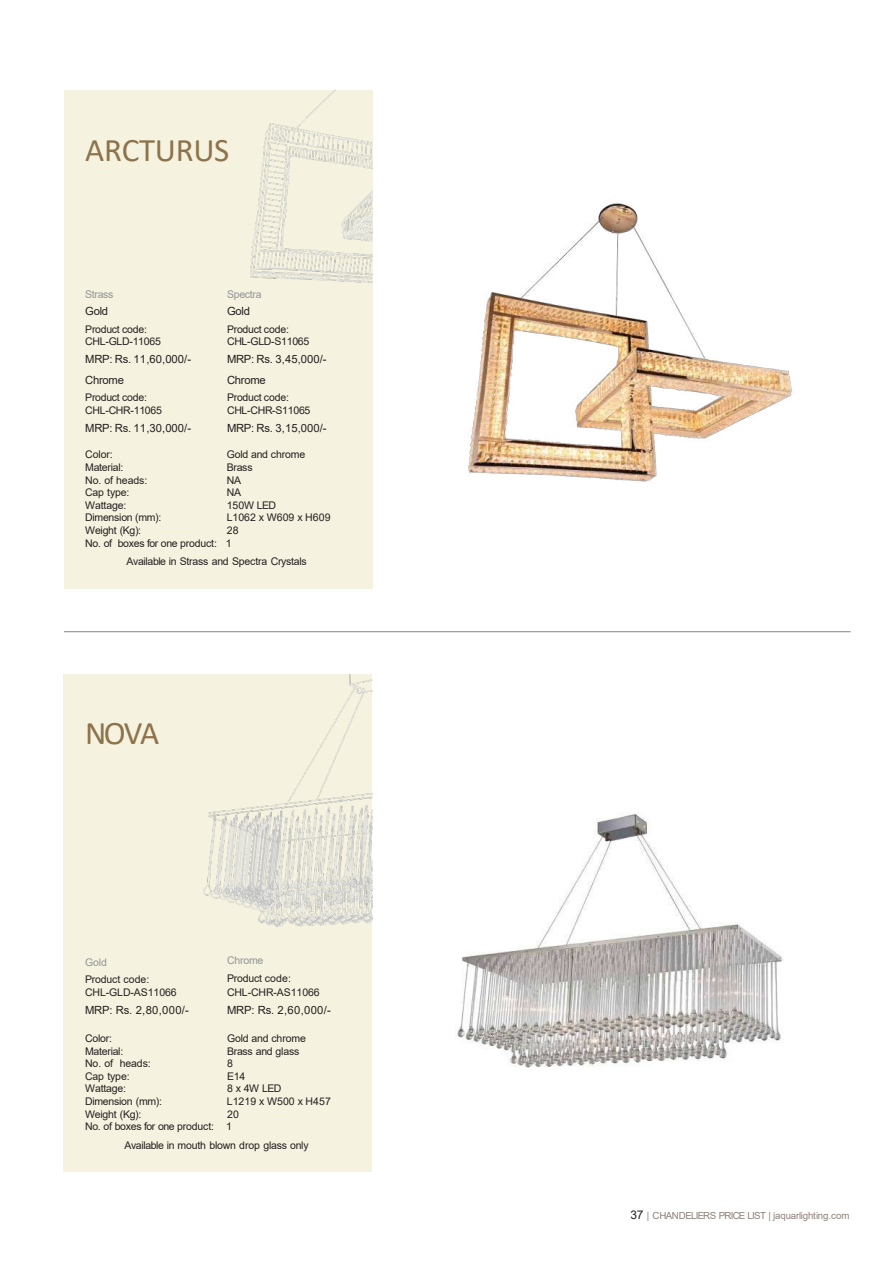
<style>
.page{position:relative;width:894px;height:1264px;background:#fff}
.page>*{position:absolute;margin:0;border:0;box-sizing:border-box;transform-origin:0 0}
.t1{font:33px "Calibri";letter-spacing:-.01em;color:#8d734b}
.t2{font:11.25px "Arial";letter-spacing:.005em;color:#231f20}
.t3{font:11.25px "Arial";letter-spacing:-.02em;color:#231f20}
.t4{font:10.5px/12.6px "Arial";letter-spacing:-.02em;color:#231f20}
.t5{font:10.5px/12.6px "Arial";color:#231f20}
.t6{font:10.5px "Arial";letter-spacing:-.025em;color:#939598}
.t7{font:9.75px "Arial";letter-spacing:-.035em;color:#8e8178}
.s1{color:#939598}
.s2{font-size:12px;color:#231f20}
</style>
<div class="page">
<div style="left:64px;top:90px;width:308px;height:498px;background:#f5f2df"></div>
<img style="left:250px;top:90px;width:123px;height:193px">
<div style="left:64px;top:674px;width:308px;height:498px;background:#f5f2df"></div>
<img style="left:203px;top:674px;width:170px;height:253px">
<img style="left:457px;top:814px;width:327px;height:254px">
<img style="left:468px;top:202px;width:325px;height:280px">
<hr style="left:64px;top:631px;width:787px;height:1px;background:#8f8278">
<h2 class="t1" style="left:85px;top:127px;width:146px">ARCTURUS</h2>
<p class="t6" style="left:85px;top:287px;width:30px">Strass</p>
<p class="t3" style="left:85px;top:304px;width:24px">Gold</p>
<p class="t4" style="left:85px;top:323px;width:63px">Product code:</p>
<p class="t4" style="left:85px;top:335px;width:77px">CHL-GLD-11065</p>
<p class="t2" style="left:85px;top:351px;width:107px">MRP: Rs. 11,60,000/-</p>
<p class="t3" style="left:85px;top:372px;width:40px">Chrome</p>
<p class="t4" style="left:85px;top:391px;width:63px">Product code:</p>
<p class="t4" style="left:85px;top:404px;width:78px">CHL-CHR-11065</p>
<p class="t2" style="left:85px;top:420px;width:107px">MRP: Rs. 11,30,000/-</p>
<p class="t4" style="left:85px;top:448px;width:40px">Color:<br>Material:</p>
<p class="t4" style="left:85px;top:474px;width:78px">No. of heads:<br>Cap type:<br>Wattage:<br>Dimension (mm):<br>Weight (Kg):</p>
<p class="t6" style="left:227px;top:287px;width:36px">Spectra</p>
<p class="t3" style="left:227px;top:304px;width:24px">Gold</p>
<p class="t4" style="left:227px;top:323px;width:84px">Product code:<br>CHL-GLD-S11065</p>
<p class="t3" style="left:227px;top:351px;width:101px">MRP: Rs. 3,45,000/-</p>
<p class="t3" style="left:227px;top:372px;width:40px">Chrome</p>
<p class="t4" style="left:227px;top:391px;width:85px">Product code:<br>CHL-CHR-S11065</p>
<p class="t3" style="left:227px;top:420px;width:101px">MRP: Rs. 3,15,000/-</p>
<p class="t4" style="left:227px;top:448px;width:80px">Gold and chrome<br>Brass</p>
<p class="t4" style="left:227px;top:474px;width:16px">NA<br>NA</p>
<p class="t4" style="left:227px;top:499px;width:51px">150W LED</p>
<p class="t5" style="left:227px;top:511px;width:105px">L1062 x W609 x H609<br>28</p>
<p class="t4" style="left:85px;top:536px;width:148px">No. of boxes for one product: 1</p>
<p class="t4" style="left:127px;top:555px;width:182px">Available in Strass and Spectra Crystals</p>
<p class="t1" style="left:85px;top:710px;width:76px">NOVA</p>
<p class="t6" style="left:85px;top:955px;width:23px">Gold</p>
<p class="t4" style="left:85px;top:973px;width:66px">Product code:</p>
<p class="t4" style="left:85px;top:986px;width:93px">CHL-GLD-AS11066</p>
<p class="t2" style="left:85px;top:1002px;width:105px">MRP: Rs. 2,80,000/-</p>
<p class="t4" style="left:227px;top:952px;width:66px;line-height:17.2px"><span class="s1">Chrome<br></span>Product code:</p>
<p class="t4" style="left:227px;top:986px;width:94px">CHL-CHR-AS11066</p>
<p class="t2" style="left:227px;top:1002px;width:105px">MRP: Rs. 2,60,000/-</p>
<p class="t4" style="left:85px;top:1032px;width:29px">Color:</p>
<p class="t4" style="left:227px;top:1032px;width:81px">Gold and chrome</p>
<p class="t4" style="left:85px;top:1044px;width:40px">Material:</p>
<p class="t4" style="left:227px;top:1044px;width:74px">Brass and glass</p>
<p class="t4" style="left:85px;top:1057px;width:67px">No. of heads:</p>
<p class="t4" style="left:227px;top:1057px;width:7px">8</p>
<p class="t4" style="left:85px;top:1070px;width:46px">Cap type:</p>
<p class="t4" style="left:227px;top:1070px;width:20px">E14</p>
<p class="t4" style="left:85px;top:1082px;width:43px">Wattage:</p>
<p class="t4" style="left:227px;top:1082px;width:56px">8 x 4W LED</p>
<p class="t4" style="left:85px;top:1095px;width:78px">Dimension (mm):</p>
<p class="t5" style="left:227px;top:1095px;width:106px">L1219 x W500 x H457</p>
<p class="t4" style="left:85px;top:1107px;width:58px">Weight (Kg):</p>
<p class="t4" style="left:227px;top:1107px;width:13px">20</p>
<p class="t4" style="left:85px;top:1120px;width:148px">No. of boxes for one product: 1</p>
<p class="t4" style="left:125px;top:1139px;width:186px">Available in mouth blown drop glass only</p>
<p class="t7" style="left:630px;top:1208px;width:221px"><span class="s2">37</span> | CHANDELIERS PRICE LIST | jaquarlighting.com</p>
</div>
